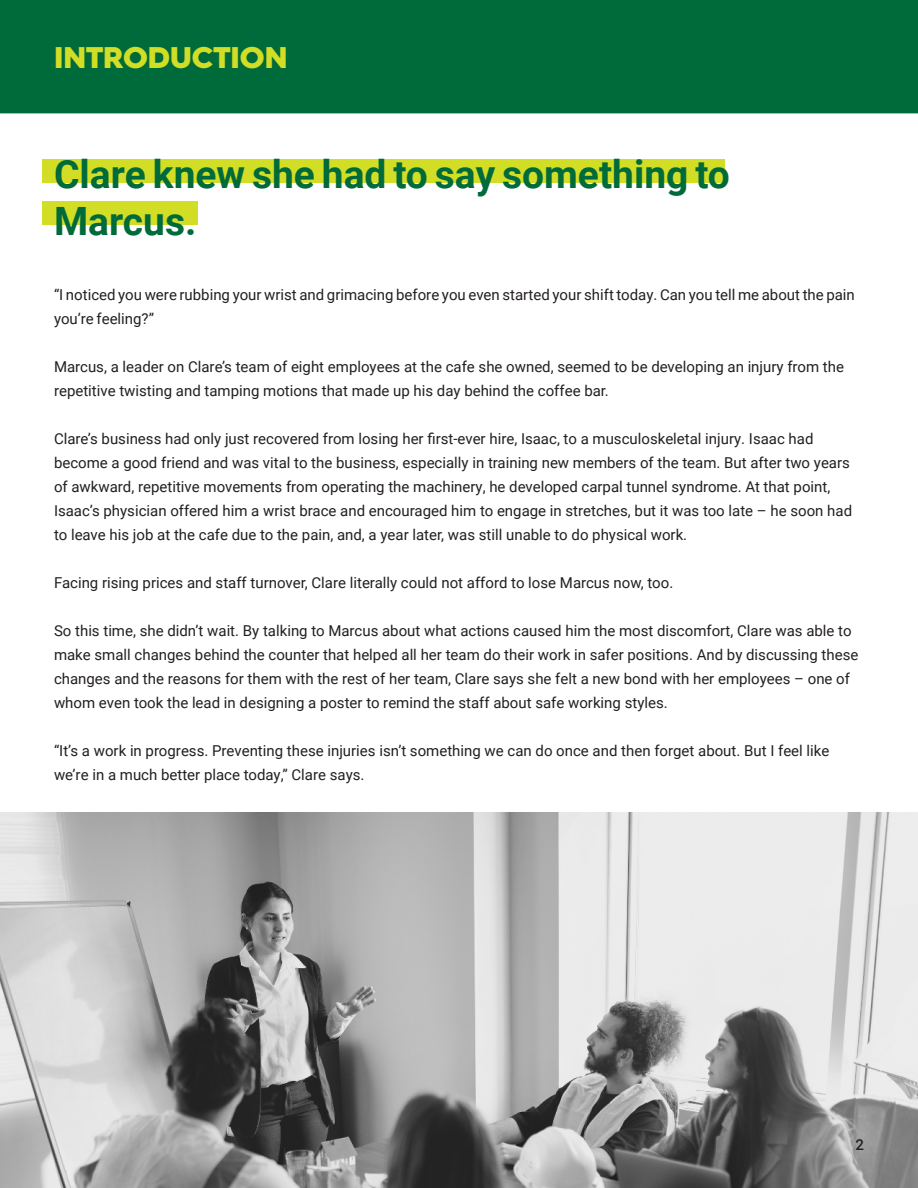
<style>
.page{position:relative;width:918px;height:1188px;background:#fff}
.page>*{position:absolute;margin:0;border:0;box-sizing:border-box;transform-origin:0 0}
.t1{font:700 39px/46.8px "Roboto";color:#006b3a}
.t2{font:900 30px "Hurme Geometric Sans 4";color:#d2dd25}
.t3{font:15px/24px "Roboto";color:#231f20}
.t4{font:500 15px "Roboto";color:#231f20}
</style>
<div class="page">
<div style="left:42px;top:201px;width:156px;height:24px;background:#d2dd25"></div>
<div style="left:42px;top:159px;width:683px;height:24px;background:#d2dd25"></div>
<div style="left:0;top:0;width:918px;height:113px;background:#006b3a"></div>
<img style="left:0;top:812px;width:918px;height:376px">
<h2 class="t2" style="left:54px;top:46px;width:235px">INTRODUCTION</h2>
<h1 class="t1" style="left:54px;top:154px;width:677px">Clare knew she had to say something to<br>Marcus.</h1>
<p class="t3" style="left:54px;top:283px;width:802px">“I noticed you were rubbing your wrist and grimacing before you even started your shift today. Can you tell me about the pain you’re feeling?”</p>
<p class="t3" style="left:54px;top:355px;width:791px">Marcus, a leader on Clare’s team of eight employees at the cafe she owned, seemed to be developing an injury from the repetitive twisting and tamping motions that made up his day behind the coffee bar.</p>
<p class="t3" style="left:54px;top:426px;width:800px">Clare’s business had only just recovered from losing her first-ever hire, Isaac, to a musculoskeletal injury. Isaac had become a good friend and was vital to the business, especially in training new members of the team. But after two years of awkward, repetitive movements from operating the machinery, he developed carpal tunnel syndrome. At that point, Isaac’s physician offered him a wrist brace and encouraged him to engage in stretches, but it was too late – he soon had to leave his job at the cafe due to the pain, and, a year later, was still unable to do physical work.</p>
<p class="t3" style="left:54px;top:571px;width:621px">Facing rising prices and staff turnover, Clare literally could not afford to lose Marcus now, too.</p>
<p class="t3" style="left:54px;top:618px;width:806px">So this time, she didn’t wait. By talking to Marcus about what actions caused him the most discomfort, Clare was able to make small changes behind the counter that helped all her team do their work in safer positions. And by discussing these changes and the reasons for them with the rest of her team, Clare says she felt a new bond with her employees – one of whom even took the lead in designing a poster to remind the staff about safe working styles.</p>
<p class="t3" style="left:54px;top:738px;width:777px">“It’s a work in progress. Preventing these injuries isn’t something we can do once and then forget about. But I feel like we’re in a much better place today,” Clare says.</p>
<p class="t4" style="left:855px;top:1136px;width:10px">2</p>
</div>
